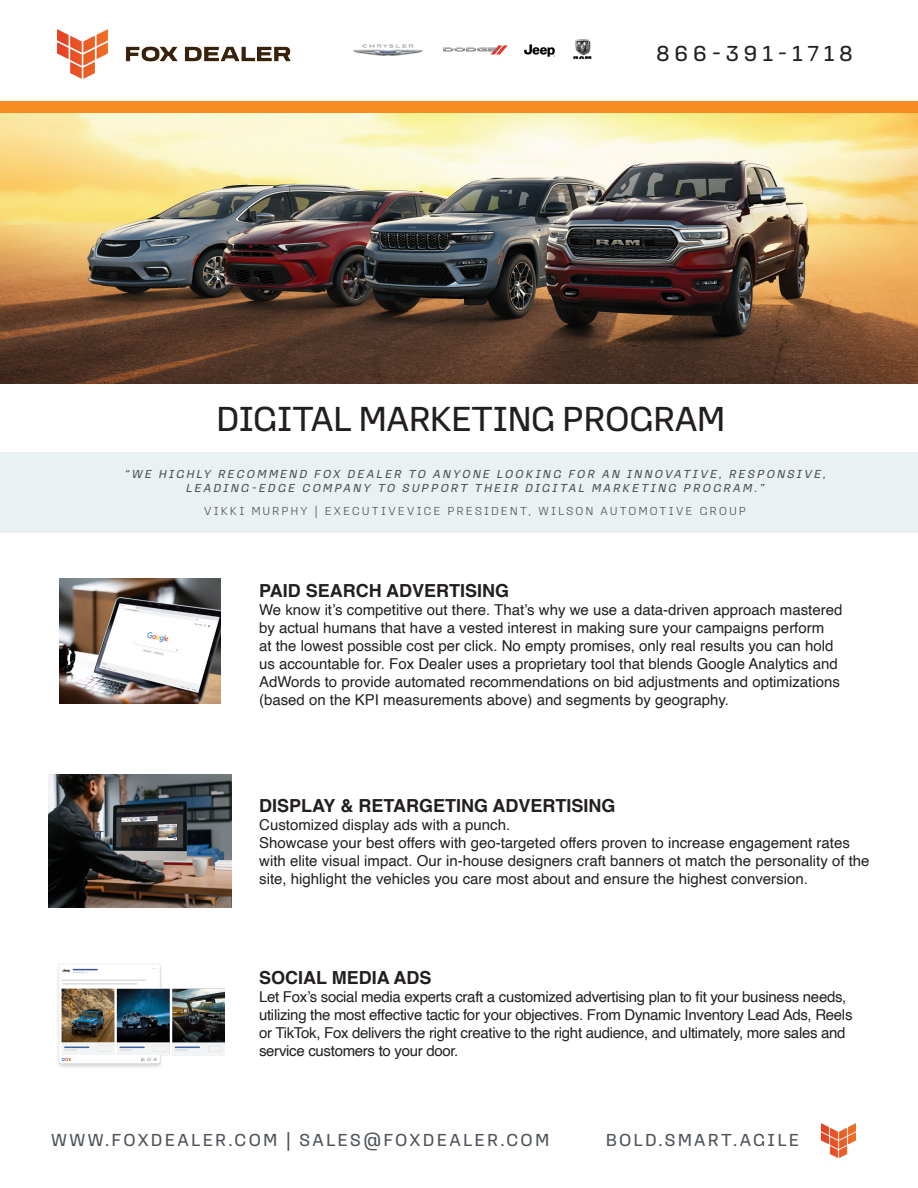
<style>
.page{position:relative;width:918px;height:1188px;background:#fff}
.page>*{position:absolute;margin:0;border:0;box-sizing:border-box;transform-origin:0 0}
.Page_Section_Header{font:36px "Loos Normal";color:#231f20}
.t1{font:22.5px "Loos Normal";color:#231f20}
.t2{font:700 18px "Helvetica";color:#231f20}
.t3{font:18px "Loos Normal";letter-spacing:.14em;color:#4f545a}
.Page_Section_Header-2{font:15px/18px "Helvetica";color:#231f20}
.Page_Section_Header-3{font:15px/18px "Helvetica";letter-spacing:-.02em;color:#231f20}
.Page_Section_Header-4{font:italic 12px "Loos Normal";color:#4f545a}
.Page_Section_Header-5{font:300 12px "Loos Normal";letter-spacing:.2em;color:#4f545a}
</style>
<div class="page">
<div style="left:0;top:101px;width:918px;height:21px;background:#f68b1f"></div>
<img style="left:354px;top:39px;width:238px;height:21px">
<img style="left:0;top:114px;width:918px;height:269px">
<div style="left:0;top:452px;width:918px;height:80px;background:#ebf0f2"></div>
<img style="left:59px;top:578px;width:161px;height:126px">
<img style="left:48px;top:774px;width:183px;height:133px">
<img style="left:58px;top:964px;width:167px;height:104px">
<img style="left:821px;top:1123px;width:35px;height:35px">
<img style="left:57px;top:29px;width:233px;height:50px">
<h2 class="t1" style="left:656px;top:37px;width:198px">8 6 6 - 3 9 1 - 1 7 1 8</h2>
<p class="Page_Section_Header" style="left:217px;top:394px;width:510px">DIGITAL MARKETING PROGRAM</p>
<p class="Page_Section_Header-4" style="left:124px;top:465px;width:706px">“WE HIGHLY RECOMMEND FOX DEALER TO ANYONE LOOKING FOR AN INNOVATIVE, RESPONSIVE,</p>
<p class="Page_Section_Header-4" style="left:186px;top:480px;width:583px">LEADING-EDGE COMPANY TO SUPPORT THEIR DIGITAL MARKETING PROGRAM.”</p>
<p class="Page_Section_Header-5" style="left:204px;top:502px;width:543px">VIKKI MURPHY | EXECUTIVEVICE PRESIDENT, WILSON AUTOMOTIVE GROUP</p>
<p class="t2" style="left:259px;top:580px;width:252px">PAID SEARCH ADVERTISING</p>
<p class="Page_Section_Header-2" style="left:259px;top:601px;width:585px">We know it’s competitive out there. That’s why we use a data-driven approach mastered by actual humans that have a vested interest in making sure your campaigns perform<br>at the lowest possible cost per click. No empty promises, only real results you can hold us accountable for. Fox Dealer uses a proprietary tool that blends Google Analytics and AdWords to provide automated recommendations on bid adjustments and optimizations (based on the KPI measurements above) and segments by geography.</p>
<p class="t2" style="left:259px;top:795px;width:358px">DISPLAY &amp; RETARGETING ADVERTISING</p>
<p class="Page_Section_Header-2" style="left:259px;top:817px;width:252px">Customized display ads with a punch.</p>
<p class="Page_Section_Header-2" style="left:259px;top:835px;width:612px">Showcase your best offers with geo-targeted offers proven to increase engagement rates with elite visual impact. Our in-house designers craft banners ot match the personality of the site, highlight the vehicles you care most about and ensure the highest conversion.</p>
<p class="t2" style="left:259px;top:966px;width:174px">SOCIAL MEDIA ADS</p>
<p class="Page_Section_Header-3" style="left:259px;top:988px;width:595px">Let Fox’s social media experts craft a customized advertising plan to fit your business needs, utilizing the most effective tactic for your objectives. From Dynamic Inventory Lead Ads, Reels or TikTok, Fox delivers the right creative to the right audience, and ultimately, more sales and service customers to your door.</p>
<p class="t3" style="left:51px;top:1127px;width:500px">WWW.FOXDEALER.COM | SALES@FOXDEALER.COM</p>
<p class="t3" style="left:606px;top:1127px;width:195px">BOLD.SMART.AGILE</p>
</div>
